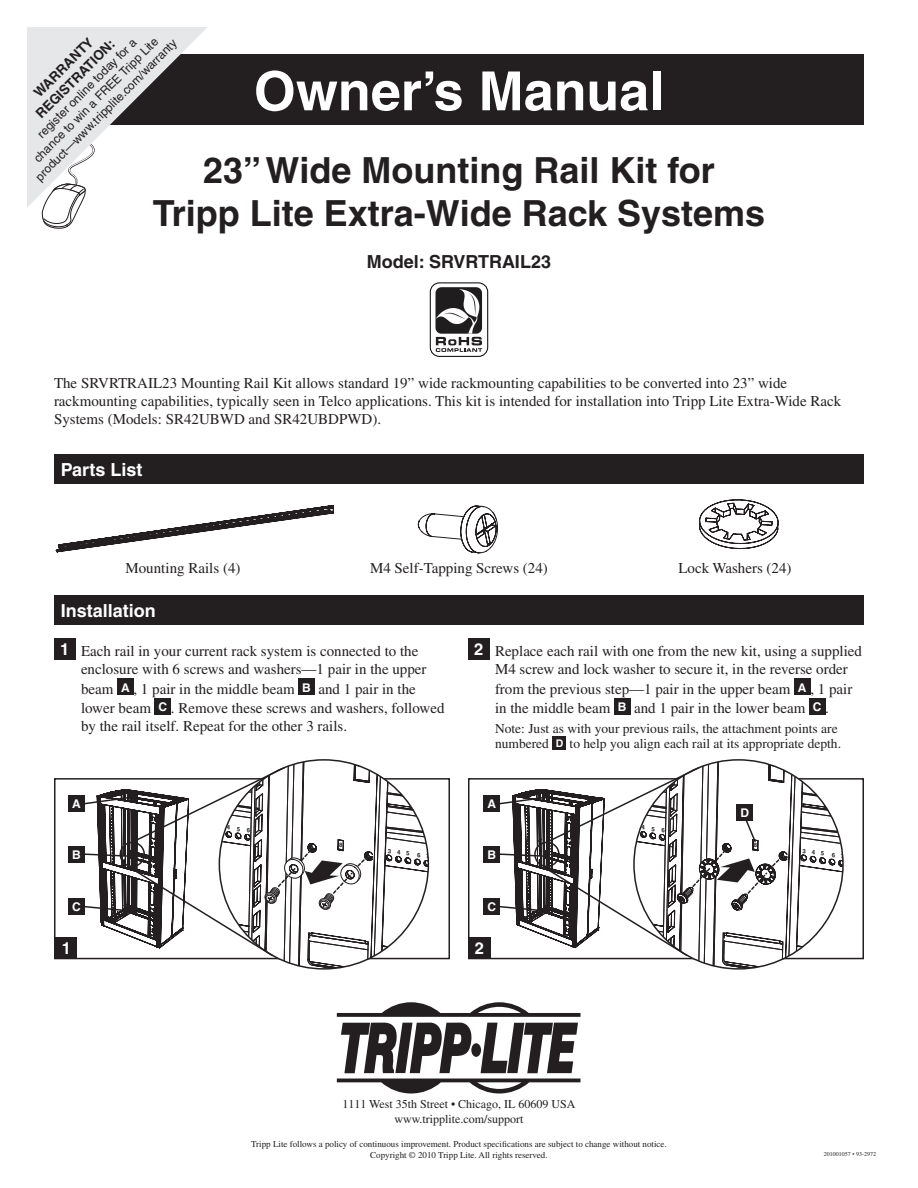
<style>
.page{position:relative;width:918px;height:1188px;background:#fff}
.page>*{position:absolute;margin:0;border:0;box-sizing:border-box;transform-origin:0 0}
.t1{font:700 54px "Helvetica";color:#fff}
.t2{font:700 36px/43.2px "Helvetica";color:#231f20;text-align:center}
.t3{font:700 18px "Helvetica";color:#fff}
.t4{font:700 18px "Helvetica";color:#231f20}
.t5{font:700 16.5px "Helvetica";color:#fff}
.t6{font:15px/18.6px "Times";color:#231f20}
.t7{font:13.5px/15.8px "Times";color:#231f20}
.t8{font:700 13.5px/16.2px "Helvetica";color:#231f20;text-align:center}
.t9{font:12px/14.4px "Helvetica";color:#231f20;text-align:center}
.t10{font:12px "Times";color:#231f20}
.t11{font:700 12px "Helvetica";color:#fff}
.t12{font:700 10.5px "Helvetica";color:#fff}
.t13{font:9px/10.8px "Times";color:#231f20;text-align:center}
.t14{font:6px "Times";color:#231f20}
.t15{font:700 6px "Helvetica";color:#231f20}
</style>
<div class="page">
<div style="left:54px;top:54px;width:810px;height:71px;background:#231f20"></div>
<div style="left:54px;top:454px;width:810px;height:30px;background:#231f20"></div>
<div style="left:54px;top:595px;width:810px;height:30px;background:#231f20"></div>
<svg style="left:435px;top:287px;width:47px;height:65px"></svg>
<div style="left:430px;top:282px;width:58px;height:75px;border:1px solid #040503;border-radius:9px"></div>
<svg style="left:337px;top:1002px;width:244px;height:15px"></svg>
<div style="left:471px;top:1043px;width:10px;height:14px;background:#231f20;border-radius:50%"></div>
<svg style="left:341px;top:1023px;width:131px;height:50px"></svg>
<svg style="left:481px;top:1023px;width:97px;height:50px"></svg>
<svg style="left:337px;top:1079px;width:244px;height:15px"></svg>
<svg style="left:27px;top:27px;width:180px;height:202px"></svg>
<div style="left:54px;top:638px;width:22px;height:21px;background:#231f20"></div>
<div style="left:117px;top:679px;width:16px;height:16px;background:#231f20"></div>
<div style="left:298px;top:679px;width:17px;height:16px;background:#231f20"></div>
<div style="left:155px;top:698px;width:16px;height:16px;background:#231f20"></div>
<div style="left:468px;top:638px;width:22px;height:21px;background:#231f20"></div>
<div style="left:794px;top:679px;width:16px;height:16px;background:#231f20"></div>
<div style="left:614px;top:698px;width:16px;height:16px;background:#231f20"></div>
<div style="left:809px;top:698px;width:16px;height:16px;background:#231f20"></div>
<div style="left:553px;top:736px;width:13px;height:14px;background:#231f20"></div>
<div style="left:69px;top:795px;width:16px;height:16px;background:#231f20"></div>
<div style="left:484px;top:795px;width:16px;height:16px;background:#231f20"></div>
<div style="left:69px;top:846px;width:16px;height:16px;background:#231f20"></div>
<div style="left:484px;top:846px;width:16px;height:16px;background:#231f20"></div>
<div style="left:69px;top:898px;width:16px;height:16px;background:#231f20"></div>
<div style="left:484px;top:898px;width:16px;height:16px;background:#231f20"></div>
<svg style="left:56px;top:505px;width:278px;height:47px"></svg>
<svg style="left:418px;top:505px;width:80px;height:48px"></svg>
<svg style="left:699px;top:499px;width:80px;height:50px"></svg>
<div style="left:56px;top:937px;width:21px;height:21px;background:#231f20"></div>
<div style="left:469px;top:937px;width:21px;height:21px;background:#231f20"></div>
<svg style="left:82px;top:760px;width:346px;height:209px"></svg>
<svg style="left:497px;top:760px;width:346px;height:209px"></svg>
<p class="t8" style="left:21px;top:99px;width:107px;rotate:-45deg">WARRANTY<br>REGISTRATION:</p>
<p class="t9" style="left:12px;top:153px;width:196px;rotate:-45deg">register online today for a<br>chance to win a FREE Tripp Lite product—www.tripplite.com/warranty</p>
<p class="t1" style="left:254px;top:58px;width:412px">Owner’s Manual</p>
<p class="t2" style="left:153px;top:148px;width:614px">23” Wide Mounting Rail Kit for<br>Tripp Lite Extra-Wide Rack Systems</p>
<p class="t4" style="left:367px;top:250px;width:186px">Model: SRVRTRAIL23</p>
<p class="t6" style="left:54px;top:374px;width:789px;line-height:18px">The SRVRTRAIL23 Mounting Rail Kit allows standard 19” wide rackmounting capabilities to be converted into 23” wide rackmounting capabilities, typically seen in Telco applications. This kit is intended for installation into Tripp Lite Extra-Wide Rack<br>Systems (Models: SR42UBWD and SR42UBDPWD).</p>
<p class="t3" style="left:61px;top:459px;width:83px">Parts List</p>
<p class="t6" style="left:125px;top:558px;width:117px">Mounting Rails (4)</p>
<p class="t6" style="left:370px;top:558px;width:179px">M4 Self-Tapping Screws (24)</p>
<p class="t6" style="left:678px;top:558px;width:115px">Lock Washers (24)</p>
<p class="t3" style="left:61px;top:600px;width:97px">Installation</p>
<p class="t5" style="left:60px;top:639px;width:11px">1</p>
<p class="t6" style="left:81px;top:642px;width:347px">Each rail in your current rack system is connected to the enclosure with 6 screws and washers—1 pair in the upper beam</p>
<p class="t11" style="left:121px;top:680px;width:10px">A</p>
<p class="t6" style="left:133px;top:679px;width:163px">, 1 pair in the middle beam</p>
<p class="t11" style="left:302px;top:680px;width:10px">B</p>
<p class="t6" style="left:318px;top:679px;width:99px">and 1 pair in the</p>
<p class="t6" style="left:81px;top:698px;width:72px">lower beam</p>
<p class="t11" style="left:159px;top:699px;width:10px">C</p>
<p class="t6" style="left:81px;top:699px;width:365px;line-height:18px;text-indent:90px">. Remove these screws and washers, followed by the rail itself. Repeat for the other 3 rails.</p>
<p class="t5" style="left:474px;top:639px;width:11px">2</p>
<p class="t6" style="left:495px;top:642px;width:369px">Replace each rail with one from the new kit, using a supplied<br>M4 screw and lock washer to secure it, in the reverse order from the previous step—1 pair in the upper beam</p>
<p class="t11" style="left:798px;top:680px;width:10px">A</p>
<p class="t6" style="left:810px;top:679px;width:44px">, 1 pair</p>
<p class="t6" style="left:495px;top:698px;width:117px">in the middle beam</p>
<p class="t11" style="left:618px;top:699px;width:10px">B</p>
<p class="t6" style="left:634px;top:698px;width:173px">and 1 pair in the lower beam</p>
<p class="t11" style="left:813px;top:699px;width:10px">C</p>
<p class="t6" style="left:825px;top:698px;width:5px">.</p>
<p class="t7" style="left:495px;top:720px;width:344px">Note: Just as with your previous rails, the attachment points are numbered</p>
<p class="t12" style="left:556px;top:737px;width:9px">D</p>
<p class="t7" style="left:570px;top:736px;width:273px">to help you align each rail at its appropriate depth.</p>
<p class="t11" style="left:72px;top:796px;width:10px">A</p>
<p class="t11" style="left:488px;top:796px;width:10px">A</p>
<p class="t11" style="left:741px;top:806px;width:10px">D</p>
<p class="t15" style="left:339px;top:842px;width:5px">8</p>
<p class="t15" style="left:754px;top:842px;width:5px">8</p>
<p class="t11" style="left:72px;top:847px;width:10px">B</p>
<p class="t11" style="left:488px;top:847px;width:10px">B</p>
<p class="t11" style="left:72px;top:899px;width:10px">C</p>
<p class="t11" style="left:488px;top:899px;width:10px">C</p>
<p class="t5" style="left:62px;top:938px;width:11px">1</p>
<p class="t5" style="left:475px;top:938px;width:11px">2</p>
<p class="t10" style="left:342px;top:1098px;width:235px">1111 West 35th Street • Chicago, IL 60609 USA</p>
<p class="t10" style="left:394px;top:1112px;width:131px">www.tripplite.com/support</p>
<p class="t13" style="left:251px;top:1139px;width:417px">Tripp Lite follows a policy of continuous improvement. Product specifications are subject to change without notice.<br>Copyright © 2010 Tripp Lite. All rights reserved.</p>
<p class="t14" style="left:824px;top:1150px;width:54px">201001057 • 93-2972</p>
</div>
